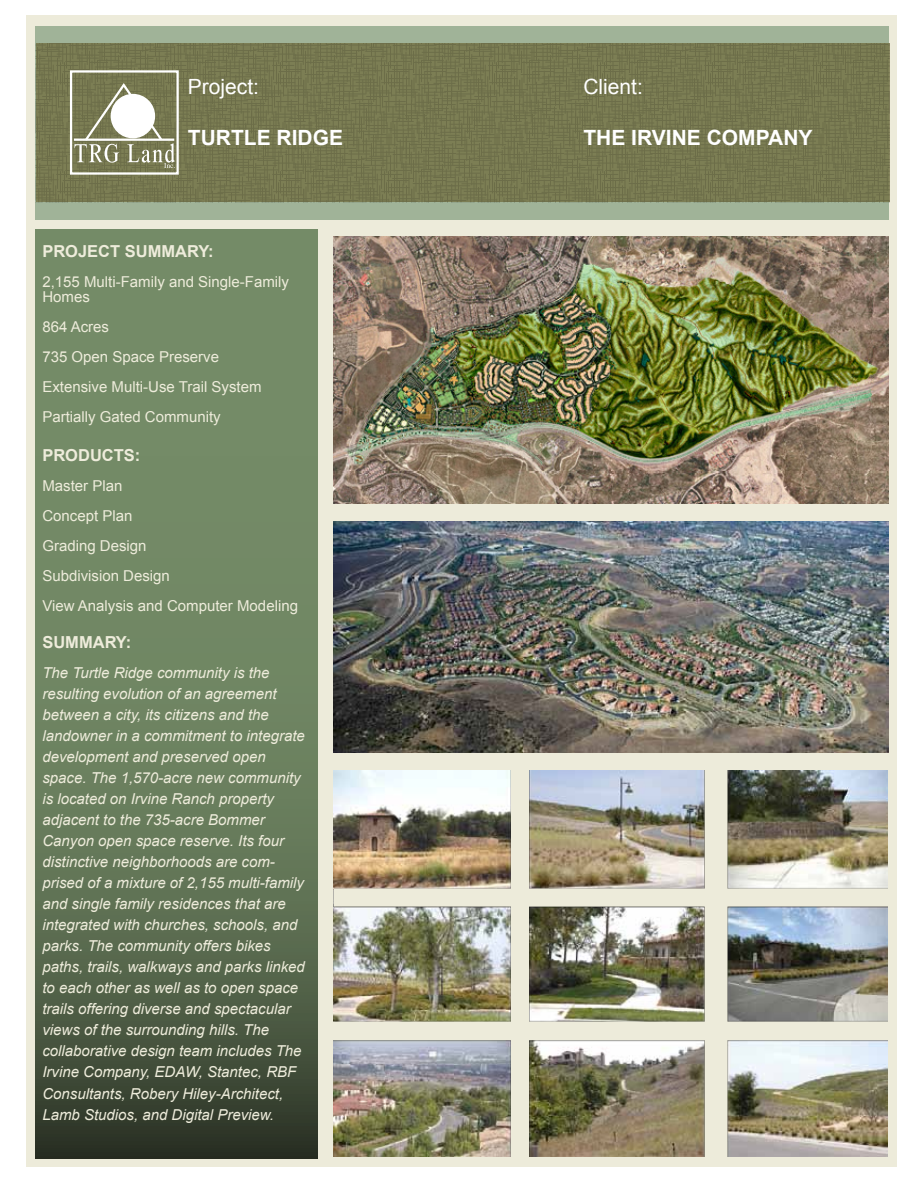
<style>
.page{position:relative;width:918px;height:1188px;background:#fff}
.page>*{position:absolute;margin:0;border:0;box-sizing:border-box;transform-origin:0 0}
.t1{font:700 21px "Arial";color:#fff}
.t2{font:21px "Arial";color:#fff}
.t3{font:700 16.5px "Arial";color:#eeecdb}
.t4{font:italic 15px/21px "Arial";color:#eeecdb}
.t5{font:15px/30px "Arial";color:#eeecdb}
</style>
<div class="page">
<div style="left:26px;top:15px;width:871px;height:1152px;background:#edebda"></div>
<div style="left:35px;top:26px;width:854px;height:194px;background:#a0b398"></div>
<svg style="left:35px;top:230px;width:282px;height:929px;background:#647858"></svg>
<div style="left:36px;top:43px;width:853px;height:159px;background:#74764f"></div>
<div style="left:70px;top:70px;width:109px;height:105px;border:2px solid #fff"></div>
<svg style="left:74px;top:83px;width:101px;height:85px"></svg>
<div style="left:111px;top:95px;width:43px;height:43px;background:#fff;border-radius:50%"></div>
<div style="left:111px;top:94px;width:44px;height:44px;border:2px solid #fff;border-radius:50%"></div>
<hr style="left:74px;top:139px;width:100px;height:2px;background:#fff">
<img style="left:333px;top:771px;width:555px;height:386px">
<img style="left:333px;top:237px;width:556px;height:266px">
<img style="left:333px;top:521px;width:555px;height:232px">
<h1 class="t2" style="left:188px;top:73px;width:73px">Project:</h1>
<h1 class="t1" style="left:188px;top:123px;width:157px">TURTLE RIDGE</h1>
<p class="t3" style="left:42px;top:241px;width:173px">PROJECT SUMMARY:</p>
<p class="t5" style="left:42px;top:275px;width:248px;line-height:15px">2,155 Multi-Family and Single-Family<br>Homes</p>
<p class="t5" style="left:42px;top:312px;width:221px">864 Acres<br>735 Open Space Preserve<br>Extensive Multi-Use Trail System<br>Partially Gated Community</p>
<p class="t3" style="left:42px;top:444px;width:100px">PRODUCTS:</p>
<p class="t5" style="left:42px;top:471px;width:257px">Master Plan<br>Concept Plan<br>Grading Design<br>Subdivision Design<br>View Analysis and Computer Modeling</p>
<p class="t3" style="left:42px;top:632px;width:90px">SUMMARY:</p>
<p class="t4" style="left:42px;top:662px;width:264px">The Turtle Ridge community is the resulting evolution of an agreement between a city, its citizens and the landowner in a commitment to integrate development and preserved open space. The 1,570-acre new community is located on Irvine Ranch property adjacent to the 735-acre Bommer Canyon open space reserve. Its four distinctive neighborhoods are com&shy;prised of a mixture of 2,155 multi-family and single family residences that are integrated with churches, schools, and parks. The community offers bikes paths, trails, walkways and parks linked to each other as well as to open space trails offering diverse and spectacular views of the surrounding hills. The collaborative design team includes The Irvine Company, EDAW, Stantec, RBF Consultants, Robery Hiley-Architect, Lamb Studios, and Digital Preview.</p>
<h1 class="t2" style="left:583px;top:73px;width:61px">Client:</h1>
<h1 class="t1" style="left:583px;top:123px;width:231px">THE IRVINE COMPANY</h1>
</div>
